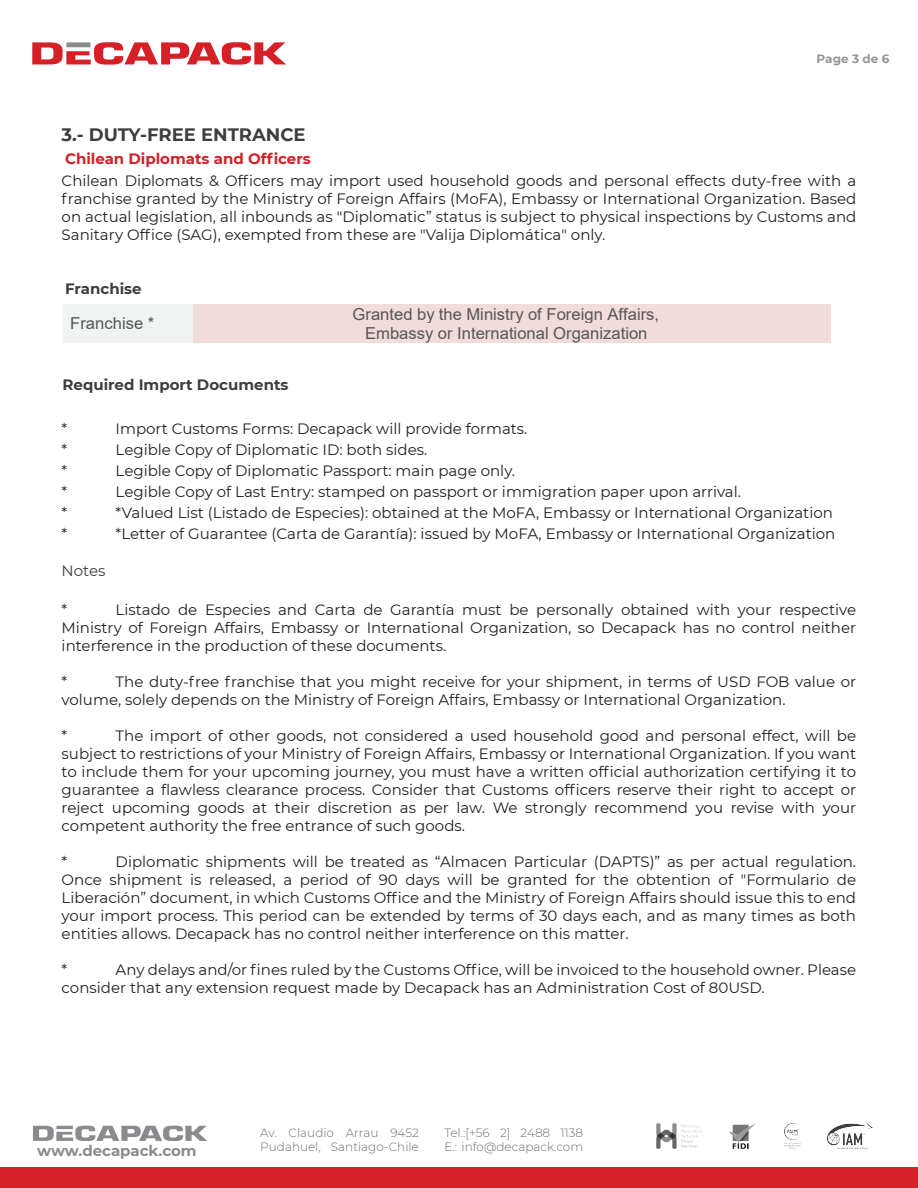
<style>
.page{position:relative;width:918px;height:1188px;background:#fff}
.page>*{position:absolute;margin:0;border:0;box-sizing:border-box;transform-origin:0 0}
.t1{font:700 18px "Montserrat";color:#3e3e3f}
.t2{font:16.5px/19px "Arial";color:#565757;text-align:center}
.t3{font:15px/18px "Montserrat";color:#231f20;text-align:justify}
.t4{font:700 15px "Montserrat";color:#3e3e3f}
.t5{font:700 15px "Montserrat";color:#d52027}
.t6{font:700 15px "Montserrat";color:#8a8b8e}
.t7{font:15px "Montserrat";color:#3e3e3f}
.t8{font:300 12px/14.4px "Montserrat";color:#6c6d70}
.t9{font:700 12px "Montserrat";color:#939598}
</style>
<div class="page">
<svg style="left:32px;top:42px;width:254px;height:23px"></svg>
<svg style="left:33px;top:1126px;width:174px;height:15px"></svg>
<div style="left:0;top:1167px;width:918px;height:21px;background:#d52027"></div>
<img style="left:784px;top:1124px;width:17px;height:25px">
<img style="left:729px;top:1124px;width:26px;height:25px">
<img style="left:656px;top:1124px;width:45px;height:25px">
<img style="left:828px;top:1124px;width:45px;height:25px">
<div style="left:63px;top:333px;width:130px;height:10px;background:#f1f3f3"></div>
<div style="left:63px;top:305px;width:130px;height:28px;background:#f1f3f3"></div>
<hr style="left:193px;top:343px;width:638px;height:1px;background:#f2dbdb">
<div style="left:193px;top:305px;width:638px;height:19px;background:#f2dbdb"></div>
<div style="left:193px;top:324px;width:638px;height:19px;background:#f2dbdb"></div>
<p class="t9" style="left:817px;top:50px;width:74px">Page 3 de 6</p>
<p class="t1" style="left:62px;top:122px;width:246px">3.- DUTY-FREE ENTRANCE</p>
<p class="t3" style="left:62px;top:171px;width:796px">Chilean Diplomats &amp; Officers may import used household goods and personal effects duty-free with a franchise granted by the Ministry of Foreign Affairs (MoFA), Embassy or International Organization. Based on actual legislation, all inbounds as "Diplomatic” status is subject to physical inspections by Customs and Sanitary Office (SAG), exempted from these are "Valija Diplomática" only.</p>
<p class="t5" style="left:65px;top:147px;width:247px">Chilean Diplomats and Officers</p>
<p class="t4" style="left:65px;top:278px;width:78px">Franchise</p>
<p class="t2" style="left:70px;top:314px;width:86px">Franchise *</p>
<p class="t2" style="left:353px;top:304px;width:308px">Granted by the Ministry of Foreign Affairs,<br>Embassy or International Organization</p>
<p class="t4" style="left:63px;top:374px;width:227px">Required Import Documents</p>
<p class="t3" style="left:62px;top:419px;width:7px">*</p>
<p class="t3" style="left:116px;top:419px;width:413px">Import Customs Forms: Decapack will provide formats.</p>
<p class="t3" style="left:62px;top:440px;width:7px">*</p>
<p class="t3" style="left:116px;top:440px;width:313px">Legible Copy of Diplomatic ID: both sides.</p>
<p class="t3" style="left:62px;top:461px;width:7px">*</p>
<p class="t3" style="left:116px;top:461px;width:401px">Legible Copy of Diplomatic Passport: main page only.</p>
<p class="t3" style="left:62px;top:482px;width:7px">*</p>
<p class="t3" style="left:116px;top:482px;width:627px">Legible Copy of Last Entry: stamped on passport or immigration paper upon arrival.</p>
<p class="t3" style="left:62px;top:503px;width:7px">*</p>
<p class="t3" style="left:116px;top:503px;width:719px">*Valued List (Listado de Especies): obtained at the MoFA, Embassy or International Organization</p>
<p class="t3" style="left:62px;top:524px;width:7px">*</p>
<p class="t3" style="left:116px;top:524px;width:721px">*Letter of Guarantee (Carta de Garantía): issued by MoFA, Embassy or International Organization</p>
<p class="t7" style="left:62px;top:560px;width:45px">Notes</p>
<p class="t3" style="left:62px;top:600px;width:7px">*</p>
<p class="t3" style="left:62px;top:600px;width:796px;text-indent:54px">Listado de Especies and Carta de Garantía must be personally obtained with your respective Ministry of Foreign Affairs, Embassy or International Organization, so Decapack has no control neither interference in the production of these documents.</p>
<p class="t3" style="left:62px;top:672px;width:7px">*</p>
<p class="t3" style="left:62px;top:672px;width:796px;text-indent:54px">The duty-free franchise that you might receive for your shipment, in terms of USD FOB value or volume, solely depends on the Ministry of Foreign Affairs, Embassy or International Organization.</p>
<p class="t3" style="left:62px;top:726px;width:7px">*</p>
<p class="t3" style="left:62px;top:726px;width:796px;text-indent:54px">The import of other goods, not considered a used household good and personal effect, will be subject to restrictions of your Ministry of Foreign Affairs, Embassy or International Organization. If you want to include them for your upcoming journey, you must have a written official authorization certifying it to guarantee a flawless clearance process. Consider that Customs officers reserve their right to accept or reject upcoming goods at their discretion as per law. We strongly recommend you revise with your competent authority the free entrance of such goods.</p>
<p class="t3" style="left:62px;top:852px;width:7px">*</p>
<p class="t3" style="left:62px;top:852px;width:796px;text-indent:54px">Diplomatic shipments will be treated as “Almacen Particular (DAPTS)” as per actual regulation.<br>Once shipment is released, a period of 90 days will be granted for the obtention of "Formulario de Liberación” document, in which Customs Office and the Ministry of Foreign Affairs should issue this to end your import process. This period can be extended by terms of 30 days each, and as many times as both entities allows. Decapack has no control neither interference on this matter.</p>
<p class="t3" style="left:62px;top:960px;width:7px">*</p>
<p class="t3" style="left:62px;top:960px;width:796px;text-indent:54px">Any delays and/or fines ruled by the Customs Office, will be invoiced to the household owner. Please consider that any extension request made by Decapack has an Administration Cost of 80USD.</p>
<p class="t6" style="left:37px;top:1140px;width:161px">www.decapack.com</p>
<p class="t8" style="left:260px;top:1125px;width:160px">Av. Claudio Arrau 9452<br>Pudahuel, Santiago-Chile</p>
<p class="t8" style="left:444px;top:1125px;width:140px">Tel.:[+56 2] 2488 1138<br>E.: info@decapack.com</p>
</div>
